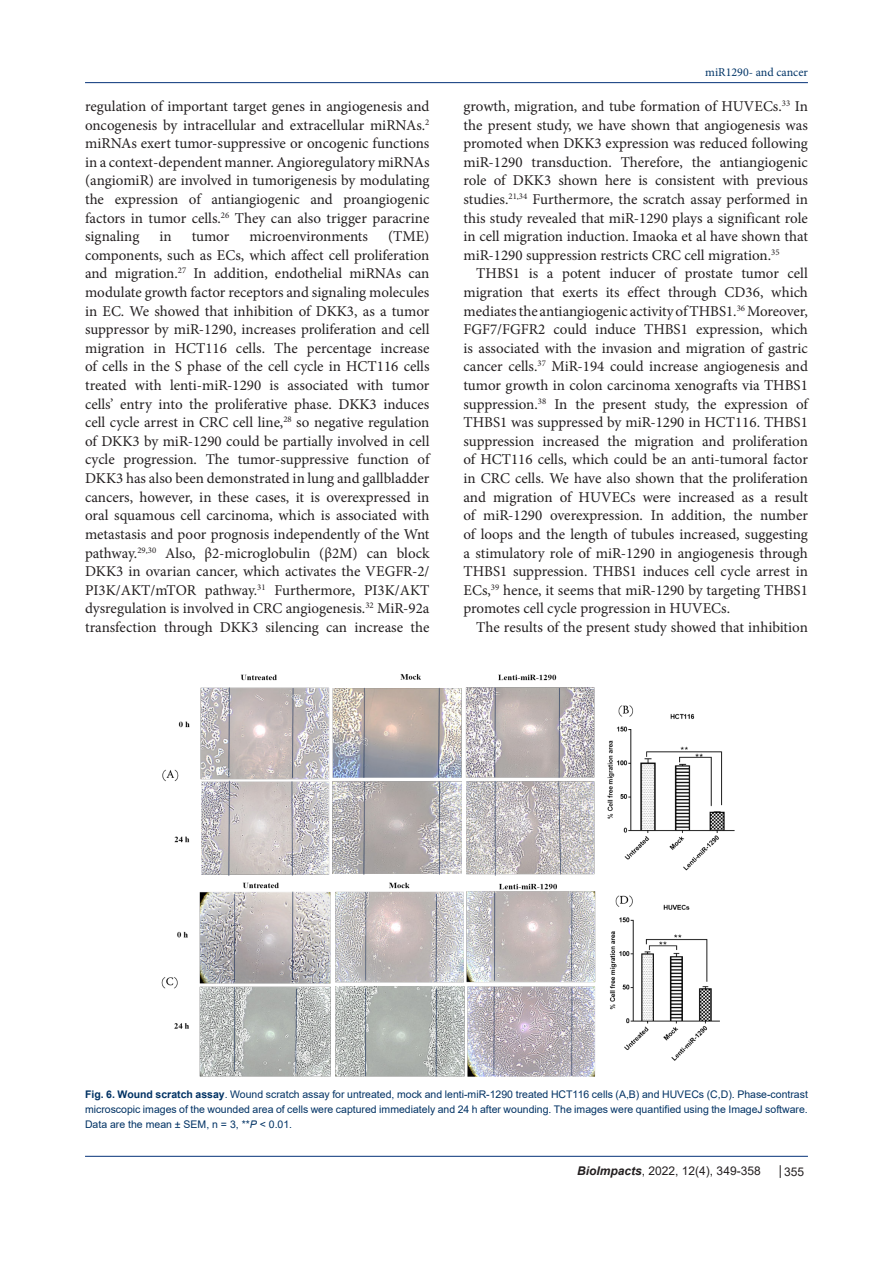
<style>
.page{position:relative;width:893px;height:1263px;background:#fff}
.page>*{position:absolute;margin:0;border:0;box-sizing:border-box;transform-origin:0 0}
.t1{font:15px/18.6px "Minion Pro";color:#231f20;text-align:justify}
.t2{font:12px "Arial";color:#231f20}
.t3{font:12px "Minion Pro";color:#003466}
.t4{font:10.5px/15px "Arial";color:#003264;text-align:justify}
.s1{font-weight:700}
.s2{font-style:italic}
.s3{font-weight:700;font-style:italic}
</style>
<div class="page">
<hr style="left:85px;top:82px;width:723px;height:1px;background:#053278">
<hr style="left:85px;top:1156px;width:723px;height:1px;background:#053278">
<svg style="left:780px;top:1165px;width:1px;height:13px"></svg>
<img style="left:161px;top:674px;width:574px;height:403px">
<p class="t1" style="left:85px;top:97px;width:346px">regulation of important target genes in angiogenesis and oncogenesis by intracellular and extracellular miRNAs.<sup>2 </sup>miRNAs exert tumor-suppressive or oncogenic functions in a context-dependent manner. Angioregulatory miRNAs (angiomiR) are involved in tumorigenesis by modulating the expression of antiangiogenic and proangiogenic factors in tumor cells.<sup>26</sup> They can also trigger paracrine signaling</p>
<p class="t1" style="left:85px;top:227px;width:346px;text-indent:303px">(TME) components, such as ECs, which affect cell proliferation and migration.<sup>27</sup> In addition, endothelial miRNAs can modulate growth factor receptors and signaling molecules in EC. We showed that inhibition of DKK3, as a tumor suppressor by miR-1290, increases proliferation and cell migration in HCT116 cells. The percentage increase of cells in the S phase of the cell cycle in HCT116 cells treated with lenti-miR-1290 is associated with tumor cells’ entry into the proliferative phase. DKK3 induces cell cycle arrest in CRC cell line,<sup>28</sup> so negative regulation of DKK3 by miR-1290 could be partially involved in cell cycle progression. The tumor-suppressive function of DKK3 has also been demonstrated in lung and gallbladder cancers, however, in these cases, it is overexpressed in oral squamous cell carcinoma, which is associated with metastasis and poor prognosis independently of the Wnt pathway.<sup>29,30</sup> Also, β2-microglobulin (β2M) can block DKK3 in ovarian cancer, which activates the VEGFR-2/ PI3K/AKT/mTOR pathway.<sup>31</sup> Furthermore, PI3K/AKT dysregulation is involved in CRC angiogenesis.<sup>32</sup> MiR-92a transfection through DKK3 silencing can increase the</p>
<p class="t1" style="left:159px;top:227px;width:14px">in</p>
<p class="t1" style="left:192px;top:227px;width:39px">tumor</p>
<p class="t1" style="left:249px;top:227px;width:120px">microenvironments</p>
<p class="t3" style="left:705px;top:64px;width:104px">miR1290- and cancer</p>
<p class="t1" style="left:463px;top:97px;width:346px">growth, migration, and tube formation of HUVECs.<sup>33</sup> In the present study, we have shown that angiogenesis was promoted when DKK3 expression was reduced following miR-1290 transduction. Therefore, the antiangiogenic role of DKK3 shown here is consistent with previous studies.<sup>21,34</sup> Furthermore, the scratch assay performed in this study revealed that miR-1290 plays a significant role in cell migration induction. Imaoka et al have shown that miR-1290 suppression restricts CRC cell migration.<sup>35</sup></p>
<p class="t1" style="left:463px;top:264px;width:346px;text-indent:13px">THBS1 is a potent inducer of prostate tumor cell migration that exerts its effect through CD36, which mediates the antiangiogenic activity of THBS1.<sup>36</sup> Moreover, FGF7/FGFR2 could induce THBS1 expression, which is associated with the invasion and migration of gastric cancer cells.<sup>37</sup> MiR-194 could increase angiogenesis and tumor growth in colon carcinoma xenografts via THBS1 suppression.<sup>38</sup> In the present study, the expression of THBS1 was suppressed by miR-1290 in HCT116. THBS1 suppression increased the migration and proliferation of HCT116 cells, which could be an anti-tumoral factor in CRC cells. We have also shown that the proliferation and migration of HUVECs were increased as a result of miR-1290 overexpression. In addition, the number of loops and the length of tubules increased, suggesting a stimulatory role of miR-1290 in angiogenesis through THBS1 suppression. THBS1 induces cell cycle arrest in ECs,<sup>39</sup> hence, it seems that miR-1290 by targeting THBS1 promotes cell cycle progression in HUVECs.</p>
<p class="t1" style="left:476px;top:618px;width:333px">The results of the present study showed that inhibition</p>
<p class="t4" style="left:85px;top:1087px;width:724px"><span class="s1">Fig. 6. Wound scratch assay</span>. Wound scratch assay for untreated, mock and lenti-miR-1290 treated HCT116 cells (A,B) and HUVECs (C,D). Phase-contrast microscopic images of the wounded area of cells were captured immediately and 24 h after wounding. The images were quantified using the ImageJ software.<br>Data are the mean ± SEM, n = 3, **<span class="s2">P</span> &lt; 0.01.</p>
<p class="t2" style="left:577px;top:1163px;width:185px"><span class="s3">BioImpacts</span>, 2022, 12(4), 349-358</p>
<p class="t2" style="left:784px;top:1164px;width:22px">355</p>
</div>
